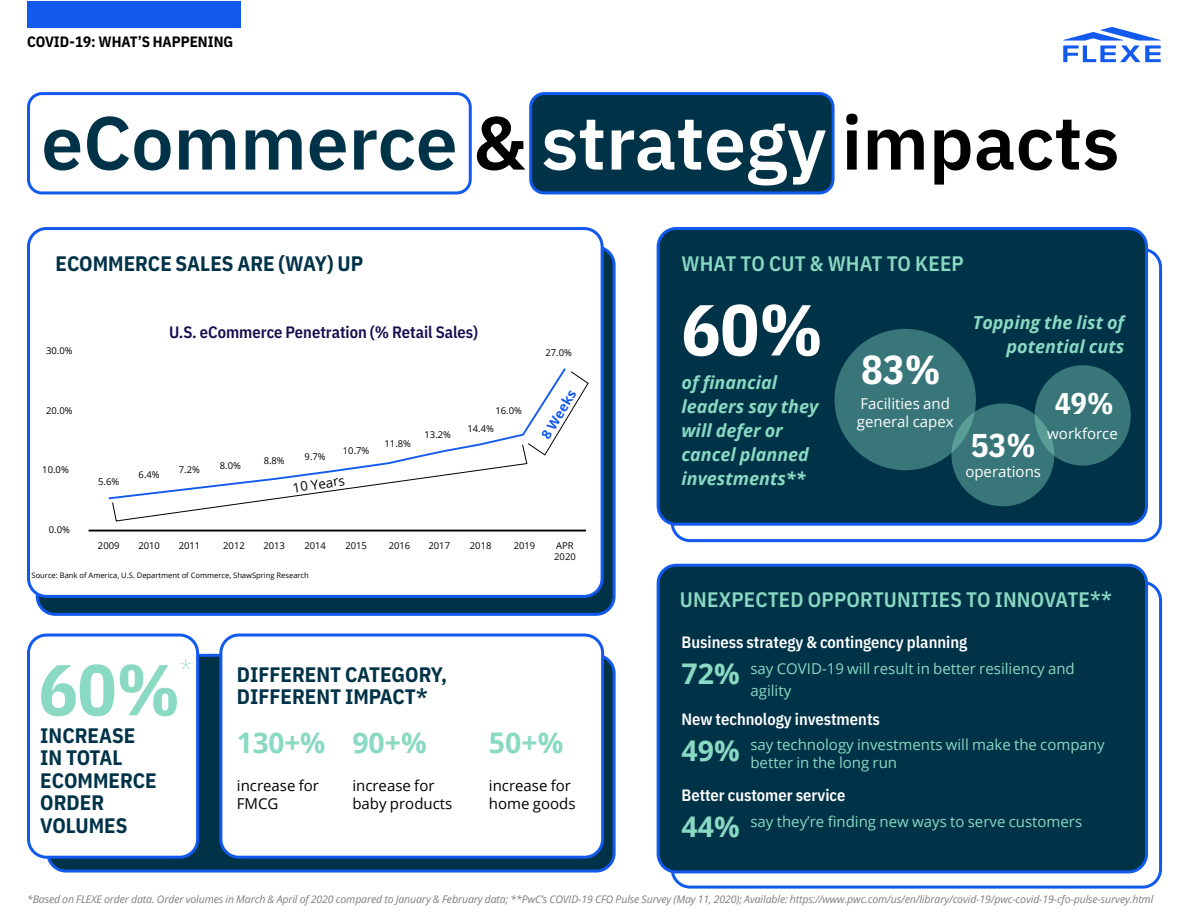
<style>
.page{position:relative;width:1188px;height:918px;background:#fff}
.page>*{position:absolute;margin:0;border:0;box-sizing:border-box;transform-origin:0 0}
.t1{font:600 75px "IBM Plex Sans";color:#003248}
.t2{font:700 72px "IBM Plex Sans Cond";color:#8ad9c2}
.t3{font:700 72px "IBM Plex Sans Cond";color:#fff}
.t4{font:700 40.5px "IBM Plex Sans Cond";color:#fff}
.t5{font:700 33px "IBM Plex Sans Cond";color:#fff}
.t6{font:700 30px "IBM Plex Sans Cond";color:#fff}
.t7{font:700 28.5px "Open Sans";color:#8ad9c2}
.t8{font:700 21px/22.5px "IBM Plex Sans Cond";color:#003248}
.t9{font:600 21px "IBM Plex Sans Cond";letter-spacing:.01em;color:#8ad9c2}
.t10{font:italic 700 18px/24px "Open Sans";color:#8ad9c2}
.t11{font:600 16.5px "IBM Plex Sans Cond";color:#fff}
.t12{font:600 16.5px "IBM Plex Sans Cond";color:#140d4f}
.t13{font:15px/22.5px "Open Sans";color:#8ad9c2}
.t14{font:15px/18px "Open Sans";color:#000}
.t15{font:15px/18px "Open Sans";color:#fff}
.t16{font:700 15px "IBM Plex Sans Cond";color:#000}
.t17{font:13.2px "Open Sans";color:#000}
.t18{font:700 13.2px "Open Sans";color:#1259ee}
.t19{font:italic 10.5px "Open Sans";letter-spacing:-.01em;color:#7d7e80}
.t20{font:9.45px/11.4px "Open Sans";color:#000}
.t21{font:7.5px "Open Sans";color:#000}
.s1{color:#000}
.s2{color:#fff}
.s3{font-weight:700;font-size:28.5px}
</style>
<div class="page">
<div style="left:671px;top:581px;width:491px;height:308px;border:3px solid #1259ee;border-radius:18px"></div>
<div style="left:658px;top:565px;width:489px;height:307px;background:#003248;border-radius:18px"></div>
<div style="left:657px;top:564px;width:491px;height:309px;border:3px solid #1259ee;border-radius:18px"></div>
<div style="left:531px;top:94px;width:302px;height:99px;background:#003248;border-radius:13px"></div>
<div style="left:529px;top:92px;width:306px;height:102px;border:3px solid #1259ee;border-radius:13px"></div>
<div style="left:27px;top:92px;width:445px;height:102px;border:3px solid #1259ee;border-radius:13px"></div>
<div style="left:671px;top:248px;width:491px;height:294px;border:3px solid #1259ee;border-radius:18px"></div>
<div style="left:48px;top:655px;width:566px;height:216px;background:#003248;border-radius:18px"></div>
<div style="left:46px;top:654px;width:570px;height:219px;border:3px solid #1259ee;border-radius:18px"></div>
<div style="left:37px;top:247px;width:577px;height:367px;background:#003248;border-radius:18px"></div>
<div style="left:28px;top:229px;width:574px;height:367px;background:#fff;border-radius:18px"></div>
<div style="left:27px;top:227px;width:577px;height:371px;border:3px solid #1259ee;border-radius:18px"></div>
<svg style="left:1063px;top:27px;width:98px;height:35px"></svg>
<div style="left:27px;top:1px;width:213px;height:27px;background:#1259ee"></div>
<hr style="left:89px;top:530px;width:497px;height:2px;background:#000">
<svg style="left:111px;top:370px;width:478px;height:152px"></svg>
<div style="left:221px;top:635px;width:382px;height:222px;background:#fff;border-radius:18px"></div>
<div style="left:219px;top:634px;width:385px;height:225px;border:3px solid #1259ee;border-radius:18px"></div>
<div style="left:28px;top:635px;width:170px;height:222px;background:#fff;border-radius:18px"></div>
<div style="left:27px;top:634px;width:172px;height:225px;border:3px solid #1259ee;border-radius:18px"></div>
<div style="left:658px;top:229px;width:489px;height:295px;background:#003248;border-radius:18px"></div>
<div style="left:657px;top:227px;width:491px;height:299px;border:3px solid #1259ee;border-radius:18px"></div>
<div style="left:835px;top:329px;width:141px;height:141px;background:#387679;border-radius:50%"></div>
<div style="left:951px;top:403px;width:103px;height:103px;background:#387679;border-radius:50%"></div>
<div style="left:1035px;top:365px;width:96px;height:101px;background:#387679;border-radius:50%"></div>
<h3 class="t16" style="left:27px;top:30px;width:208px">COVID-19: WHAT’S HAPPENING</h3>
<h1 class="t1" style="left:41px;top:84px;width:1080px">eCommerce <span class="s1">&amp;</span> <span class="s2">strategy</span> <span class="s1">impacts</span></h1>
<h3 class="t8" style="left:55px;top:250px;width:309px">ECOMMERCE SALES ARE (WAY) UP</h3>
<h3 class="t12" style="left:169px;top:320px;width:311px">U.S. eCommerce Penetration (% Retail Sales)</h3>
<p class="t20" style="left:46px;top:344px;width:28px">30.0%</p>
<p class="t20" style="left:545px;top:347px;width:28px">27.0%</p>
<p class="t20" style="left:46px;top:404px;width:28px">20.0%</p>
<p class="t20" style="left:42px;top:464px;width:28px">10.0%</p>
<p class="t20" style="left:98px;top:475px;width:23px">5.6%</p>
<p class="t20" style="left:139px;top:469px;width:23px">6.4%</p>
<p class="t20" style="left:179px;top:464px;width:23px">7.2%</p>
<p class="t20" style="left:220px;top:460px;width:23px">8.0%</p>
<p class="t20" style="left:264px;top:455px;width:23px">8.8%</p>
<p class="t20" style="left:305px;top:450px;width:23px">9.7%</p>
<p class="t20" style="left:343px;top:444px;width:28px">10.7%</p>
<p class="t17" style="left:291px;top:479px;width:54px;rotate:-9deg">10 Years</p>
<p class="t20" style="left:385px;top:438px;width:28px">11.8%</p>
<p class="t20" style="left:425px;top:428px;width:28px">13.2%</p>
<p class="t20" style="left:495px;top:404px;width:28px">16.0%</p>
<p class="t20" style="left:467px;top:422px;width:28px">14.4%</p>
<p class="t18" style="left:537px;top:433px;width:56px;rotate:-59deg">8 Weeks</p>
<p class="t20" style="left:49px;top:524px;width:23px">0.0%</p>
<p class="t20" style="left:98px;top:540px;width:23px">2009</p>
<p class="t20" style="left:138px;top:540px;width:23px">2010</p>
<p class="t20" style="left:179px;top:540px;width:23px">2011</p>
<p class="t20" style="left:223px;top:540px;width:23px">2012</p>
<p class="t20" style="left:263px;top:540px;width:23px">2013</p>
<p class="t20" style="left:304px;top:540px;width:23px">2014</p>
<p class="t20" style="left:345px;top:540px;width:23px">2015</p>
<p class="t20" style="left:389px;top:540px;width:23px">2016</p>
<p class="t20" style="left:429px;top:540px;width:23px">2017</p>
<p class="t20" style="left:470px;top:540px;width:23px">2018</p>
<p class="t20" style="left:514px;top:540px;width:23px">2019</p>
<p class="t20" style="left:554px;top:540px;width:23px">APR<br>2020</p>
<p class="t21" style="left:32px;top:570px;width:279px">Source: Bank of America, U.S. Department of Commerce, ShawSpring Research</p>
<h2 class="t2" style="left:39px;top:633px;width:154px">60%<sup>*</sup></h2>
<h3 class="t8" style="left:40px;top:722px;width:118px">INCREASE<br>IN TOTAL<br>ECOMMERCE<br>ORDER<br>VOLUMES</h3>
<h3 class="t8" style="left:237px;top:661px;width:212px">DIFFERENT CATEGORY,<br>DIFFERENT IMPACT*</h3>
<h3 class="t7" style="left:237px;top:722px;width:90px">130+%</h3>
<h3 class="t14" style="left:237px;top:776px;width:84px">increase for<br>FMCG</h3>
<h3 class="t7" style="left:352px;top:722px;width:76px">90+%</h3>
<h3 class="t14" style="left:352px;top:776px;width:101px">increase for baby products</h3>
<h3 class="t7" style="left:489px;top:722px;width:76px">50+%</h3>
<h3 class="t14" style="left:489px;top:776px;width:88px">increase for home goods</h3>
<h3 class="t9" style="left:681px;top:247px;width:284px">WHAT TO CUT &amp; WHAT TO KEEP</h3>
<h2 class="t3" style="left:681px;top:273px;width:143px">60%</h2>
<h3 class="t10" style="left:681px;top:370px;width:139px">of financial leaders say they will defer or cancel planned investments**</h3>
<h3 class="t4" style="left:861px;top:338px;width:81px">83%</h3>
<h3 class="t15" style="left:857px;top:394px;width:98px">Facilities and general capex</h3>
<h3 class="t10" style="left:973px;top:310px;width:153px;text-align:right">Topping the list of potential cuts</h3>
<h3 class="t6" style="left:1055px;top:380px;width:60px">49%</h3>
<h3 class="t15" style="left:1047px;top:424px;width:72px">workforce</h3>
<h3 class="t5" style="left:971px;top:419px;width:66px">53%</h3>
<h3 class="t15" style="left:965px;top:462px;width:77px">operations</h3>
<h3 class="t9" style="left:680px;top:583px;width:434px">UNEXPECTED OPPORTUNITIES TO INNOVATE**</h3>
<h3 class="t11" style="left:681px;top:629px;width:287px">Business strategy &amp; contingency planning</h3>
<h3 class="t7" style="left:681px;top:654px;width:60px">72%</h3>
<h3 class="t13" style="left:750px;top:657px;width:326px">say COVID-19 will result in better resiliency and agility</h3>
<h3 class="t11" style="left:681px;top:706px;width:200px">New technology investments</h3>
<h3 class="t7" style="left:681px;top:730px;width:60px">49%</h3>
<h3 class="t11" style="left:681px;top:782px;width:166px">Better customer service</h3>
<h3 class="t13" style="left:681px;top:810px;width:402px"><span class="s3">44%</span> say they’re finding new ways to serve customers</h3>
<h3 class="t13" style="left:750px;top:736px;width:356px;line-height:18px">say technology investments will make the company better in the long run</h3>
<p class="t19" style="left:27px;top:892px;width:1128px">*Based on FLEXE order data. Order volumes in March &amp; April of 2020 compared to January &amp; February data; **PwC’s COVID-19 CFO Pulse Survey (May 11, 2020); Available: https://www.pwc.com/us/en/library/covid-19/pwc-covid-19-cfo-pulse-survey.html</p>
</div>
